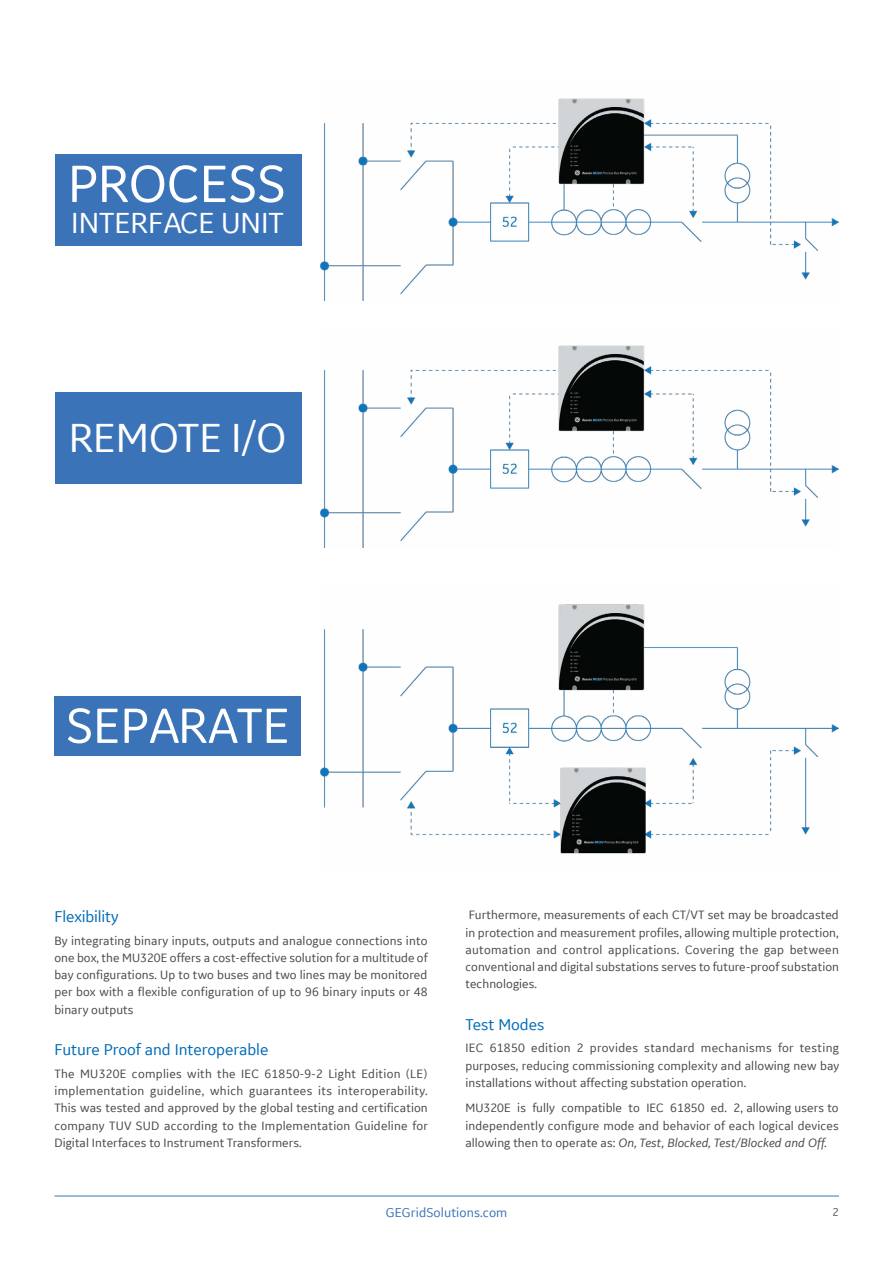
<style>
.page{position:relative;width:893px;height:1263px;background:#fff}
.page>*{position:absolute;margin:0;border:0;box-sizing:border-box;transform-origin:0 0}
.t1{font:54.75px "GE Inspira Sans";color:#fff}
.t2{font:51.75px "GE Inspira Sans";color:#fff}
.t3{font:42.9px "GE Inspira Sans";color:#fff}
.t4{font:30.6px "GE Inspira Sans";color:#fff}
.t5{font:16.5px "GE Inspira Sans";color:#006cb7}
.t6{font:13.5px "GE Inspira Sans";letter-spacing:.005em;color:#3b73b9}
.t7{font:12.75px/17.2px "GE Inspira Sans";letter-spacing:.005em;color:#48484a;text-align:justify}
.t8{font:12px "GE Inspira Sans";color:#58595b}
.s1{font-style:italic}
</style>
<div class="page">
<hr style="left:54px;top:1195px;width:785px;height:1px;background:#3b73b9">
<div style="left:55px;top:154px;width:247px;height:92px;background:#3b73b9"></div>
<div style="left:55px;top:392px;width:247px;height:92px;background:#3b73b9"></div>
<div style="left:54px;top:696px;width:247px;height:60px;background:#3b73b9"></div>
<img style="left:320px;top:98px;width:519px;height:202px">
<img style="left:320px;top:345px;width:519px;height:203px">
<img style="left:320px;top:604px;width:519px;height:250px">
<h1 class="t1" style="left:68px;top:150px;width:219px">PROCESS</h1>
<h3 class="t4" style="left:71px;top:204px;width:214px">INTERFACE UNIT</h3>
<h3 class="t3" style="left:69px;top:411px;width:219px">REMOTE I/O</h3>
<h2 class="t2" style="left:66px;top:694px;width:225px">SEPARATE</h2>
<p class="t5" style="left:54px;top:906px;width:66px">Flexibility</p>
<p class="t7" style="left:54px;top:931px;width:375px">By integrating binary inputs, outputs and analogue connections into one box, the MU320E offers a cost-effective solution for a multitude of bay configurations. Up to two buses and two lines may be monitored per box with a flexible configuration of up to 96 binary inputs or 48 binary outputs</p>
<p class="t5" style="left:54px;top:1039px;width:215px">Future Proof and Interoperable</p>
<p class="t7" style="left:54px;top:1064px;width:375px">The MU320E complies with the IEC 61850-9-2 Light Edition (LE) implementation guideline, which guarantees its interoperability.<br>This was tested and approved by the global testing and certification company TUV SUD according to the Implementation Guideline for Digital Interfaces to Instrument Transformers.</p>
<p class="t7" style="left:465px;top:906px;width:375px">Furthermore, measurements of each CT/VT set may be broadcasted in protection and measurement profiles, allowing multiple protection, automation and control applications. Covering the gap between conventional and digital substations serves to future-proof substation technologies.</p>
<p class="t5" style="left:465px;top:1014px;width:81px">Test Modes</p>
<p class="t7" style="left:465px;top:1039px;width:376px">IEC 61850 edition 2 provides standard mechanisms for testing purposes, reducing commissioning complexity and allowing new bay installations without affecting substation operation.</p>
<p class="t7" style="left:465px;top:1099px;width:375px">MU320E is fully compatible to IEC 61850 ed. 2, allowing users to independently configure mode and behavior of each logical devices allowing then to operate as: <span class="s1">On, Test, Blocked, Test/Blocked and Off.</span></p>
<p class="t6" style="left:386px;top:1204px;width:123px">GEGridSolutions.com</p>
<p class="t8" style="left:833px;top:1205px;width:8px">2</p>
</div>
